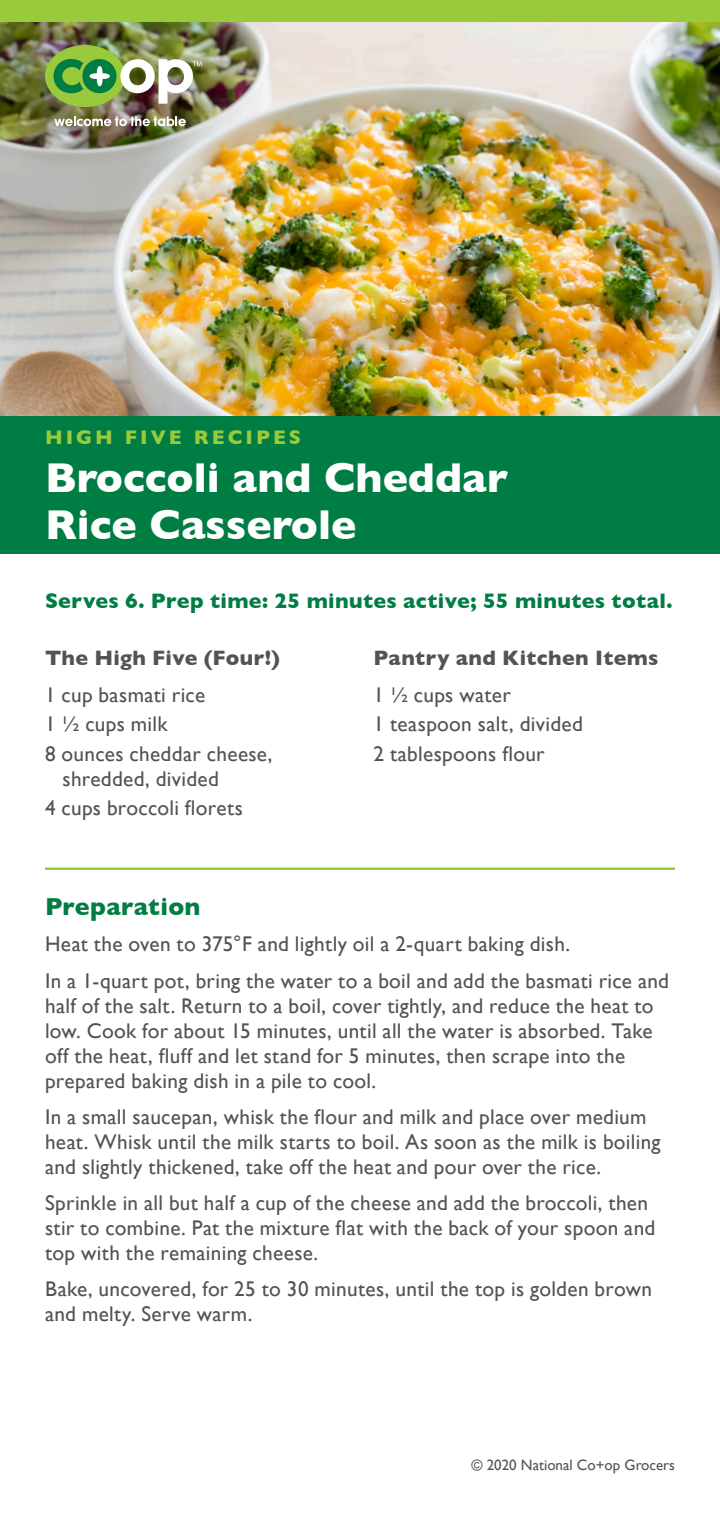
<style>
.page{position:relative;width:720px;height:1530px;background:#fff}
.page>*{position:absolute;margin:0;border:0;box-sizing:border-box;transform-origin:0 0}
._01_RECIPE_TITLE{font:800 42.5px/47.5px "Gill Sans";color:#fff}
._04_Preparation_Head{font:800 25px "Gill Sans";letter-spacing:.01em;color:#007d43}
._02_Serving_Size{font:800 21.5px "Gill Sans";letter-spacing:.02em;color:#007d43}
._05_Body_copy{font:21.25px/25px "Gill Sans";letter-spacing:.015em;color:#535355}
._03_Ingredient_List{font:21.25px/25px "Gill Sans";letter-spacing:.015em;color:#535355}
._03A_Subhead_Ingredi{font:800 21.25px "Gill Sans";letter-spacing:.015em;color:#535355}
.t1{font:800 20px "Gill Sans";letter-spacing:.15em;color:#99ca3b}
.t2{font:15px "Gill Sans";color:#535355}
</style>
<div class="page">
<img style="left:0;top:22px;width:720px;height:394px">
<div style="left:0;top:0;width:720px;height:22px;background:#99ca3b"></div>
<div style="left:0;top:416px;width:720px;height:138px;background:#007d43"></div>
<hr style="left:45px;top:868px;width:630px;height:2px;background:#99ca3b">
<div style="left:45px;top:45px;width:80px;height:62px;background:#99ca3b;border-radius:50%"></div>
<svg style="left:54px;top:117px;width:132px;height:9px"></svg>
<img style="left:54px;top:59px;width:148px;height:45px">
<p class="t1" style="left:45px;top:426px;width:258px">HIGH FIVE RECIPES</p>
<p class="_01_RECIPE_TITLE" style="left:45px;top:454px;width:465px">Broccoli and Cheddar<br>Rice Casserole</p>
<p class="_02_Serving_Size" style="left:45px;top:588px;width:629px">Serves 6. Prep time: 25 minutes active; 55 minutes total.</p>
<p class="_03A_Subhead_Ingredi" style="left:45px;top:646px;width:237px">The High Five (Four!)</p>
<p class="_03_Ingredient_List" style="left:45px;top:682px;width:162px">1 cup basmati rice</p>
<p class="_03_Ingredient_List" style="left:45px;top:712px;width:124px">1 ½ cups milk</p>
<p class="_03_Ingredient_List" style="left:62px;top:741px;width:211px;text-indent:-18px">8 ounces cheddar cheese, shredded, divided</p>
<p class="_03_Ingredient_List" style="left:45px;top:796px;width:199px">4 cups broccoli florets</p>
<p class="_03A_Subhead_Ingredi" style="left:373px;top:646px;width:287px">Pantry and Kitchen Items</p>
<p class="_03_Ingredient_List" style="left:373px;top:682px;width:139px">1 ½ cups water</p>
<p class="_03_Ingredient_List" style="left:373px;top:712px;width:211px">1 teaspoon salt, divided</p>
<p class="_03_Ingredient_List" style="left:373px;top:741px;width:173px">2 tablespoons flour</p>
<p class="_04_Preparation_Head" style="left:45px;top:892px;width:157px">Preparation</p>
<p class="_05_Body_copy" style="left:45px;top:932px;width:527px">Heat the oven to 375°F and lightly oil a 2-quart baking dish.</p>
<p class="_05_Body_copy" style="left:45px;top:968px;width:626px">In a 1-quart pot, bring the water to a boil and add the basmati rice and half of the salt. Return to a boil, cover tightly, and reduce the heat to low. Cook for about 15 minutes, until all the water is absorbed. Take off the heat, fluff and let stand for 5 minutes, then scrape into the prepared baking dish in a pile to cool.</p>
<p class="_05_Body_copy" style="left:45px;top:1105px;width:617px">In a small saucepan, whisk the flour and milk and place over medium heat. Whisk until the milk starts to boil. As soon as the milk is boiling and slightly thickened, take off the heat and pour over the rice.</p>
<p class="_05_Body_copy" style="left:45px;top:1191px;width:612px">Sprinkle in all but half a cup of the cheese and add the broccoli, then stir to combine. Pat the mixture flat with the back of your spoon and top with the remaining cheese.</p>
<p class="_05_Body_copy" style="left:45px;top:1277px;width:609px">Bake, uncovered, for 25 to 30 minutes, until the top is golden brown and melty. Serve warm.</p>
<p class="t2" style="left:472px;top:1456px;width:205px">© 2020 National Co+op Grocers</p>
</div>
